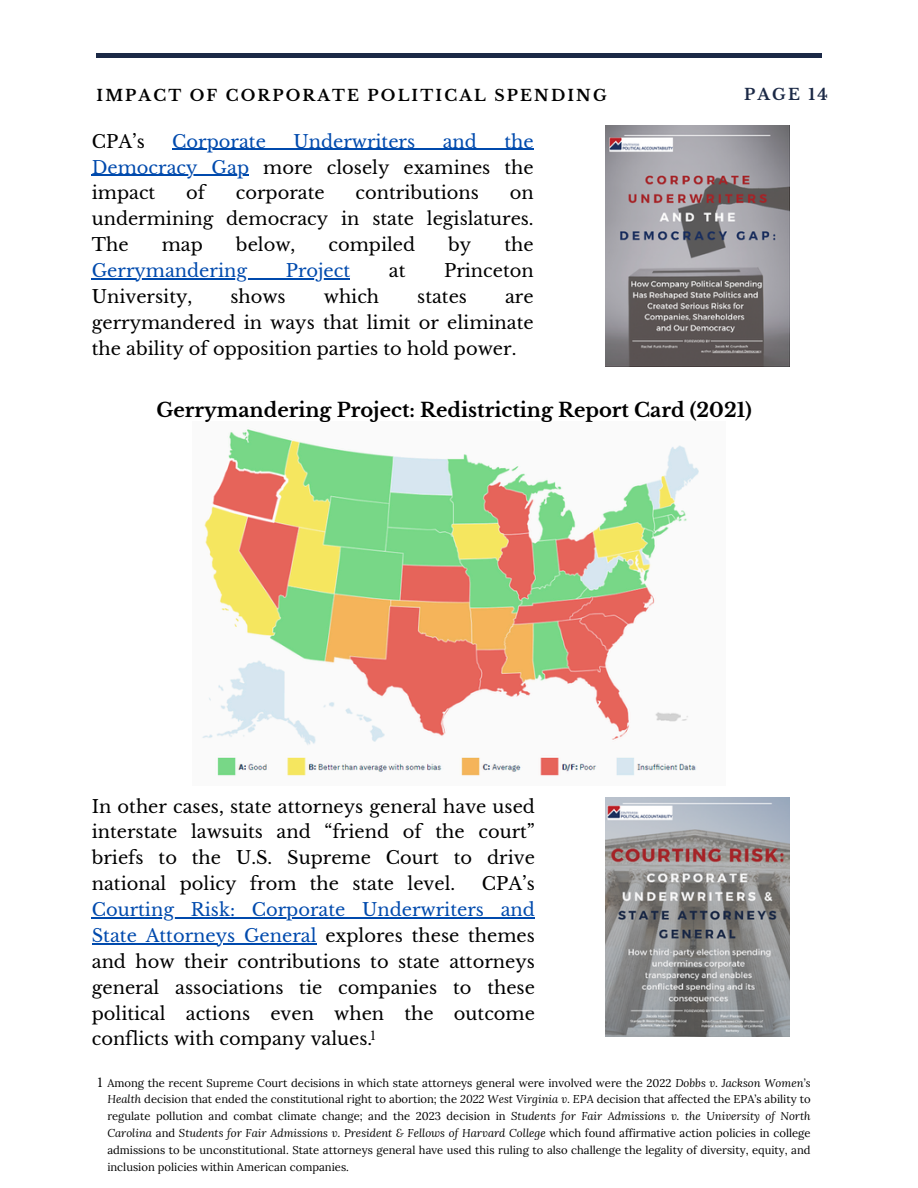
<style>
.page{position:relative;width:918px;height:1188px;background:#fff}
.page>*{position:absolute;margin:0;border:0;box-sizing:border-box;transform-origin:0 0}
.t1{font:700 19.5px "Libre Baskerville";color:#000}
.t2{font:17.85px/25.8px "Libre Baskerville";color:#000;text-align:justify}
.t3{font:17.85px "Libre Baskerville";color:#004aad}
.t4{font:700 15.6px "Libre Baskerville";letter-spacing:.14em;color:#000}
.t5{font:700 15.6px "Libre Baskerville";letter-spacing:.14em;color:#1b2946}
.t6{font:12px "Libre Baskerville";color:#000}
.t7{font:11.25px/17px "Lora";color:#000;text-align:justify}
.s1{color:#004aad}
.s2{font-family:"Libre Baskerville";font-size:12px}
.s3{font-style:italic}
</style>
<div class="page">
<div style="left:96px;top:53px;width:725px;height:5px;background:#1b2946"></div>
<img style="left:605px;top:126px;width:185px;height:241px">
<img style="left:605px;top:797px;width:185px;height:240px">
<img style="left:202px;top:429px;width:497px;height:347px">
<hr style="left:172px;top:149px;width:362px;height:1px;background:#004aad">
<hr style="left:92px;top:175px;width:157px;height:1px;background:#004aad">
<hr style="left:92px;top:278px;width:258px;height:1px;background:#004aad">
<hr style="left:92px;top:917px;width:443px;height:1px;background:#004aad">
<hr style="left:92px;top:943px;width:225px;height:1px;background:#004aad">
<p class="t4" style="left:96px;top:86px;width:512px">IMPACT OF CORPORATE POLITICAL SPENDING</p>
<h3 class="t5" style="left:744px;top:85px;width:85px">PAGE 14</h3>
<p class="t2" style="left:92px;top:128px;width:54px">CPA’s</p>
<p class="t3" style="left:172px;top:130px;width:95px">Corporate</p>
<p class="t3" style="left:293px;top:130px;width:123px">Underwriters</p>
<p class="t3" style="left:443px;top:130px;width:36px">and</p>
<p class="t3" style="left:504px;top:130px;width:31px">the</p>
<p class="t2" style="left:92px;top:154px;width:443px"><span class="s1">Democracy Gap</span> more closely examines the impact</p>
<p class="t2" style="left:186px;top:180px;width:21px">of</p>
<p class="t2" style="left:236px;top:180px;width:90px">corporate</p>
<p class="t2" style="left:356px;top:180px;width:125px">contributions</p>
<p class="t2" style="left:92px;top:180px;width:443px;text-indent:418px">on undermining democracy in state legislatures.<br>The</p>
<p class="t2" style="left:162px;top:232px;width:43px">map</p>
<p class="t2" style="left:236px;top:232px;width:61px">below,</p>
<p class="t2" style="left:329px;top:232px;width:88px">compiled</p>
<p class="t2" style="left:448px;top:232px;width:25px">by</p>
<p class="t2" style="left:504px;top:232px;width:31px">the</p>
<p class="t3" style="left:92px;top:260px;width:157px">Gerrymandering</p>
<p class="t3" style="left:286px;top:260px;width:66px">Project</p>
<p class="t2" style="left:389px;top:258px;width:18px">at</p>
<p class="t2" style="left:444px;top:258px;width:91px">Princeton</p>
<p class="t2" style="left:92px;top:284px;width:102px">University,</p>
<p class="t2" style="left:230px;top:284px;width:57px">shows</p>
<p class="t2" style="left:324px;top:284px;width:57px">which</p>
<p class="t2" style="left:417px;top:284px;width:51px">states</p>
<p class="t2" style="left:92px;top:284px;width:443px;text-indent:413px">are gerrymandered in ways that limit or eliminate the ability of opposition parties to hold power.</p>
<p class="t1" style="left:156px;top:398px;width:597px">Gerrymandering Project: Redistricting Report Card (2021)</p>
<p class="t2" style="left:92px;top:793px;width:445px">In other cases, state attorneys general have used interstate lawsuits and “friend of the court” briefs to the U.S. Supreme Court to drive national policy from the state level.</p>
<p class="t2" style="left:482px;top:871px;width:54px">CPA’s</p>
<p class="t3" style="left:92px;top:899px;width:445px">Courting Risk: Corporate Underwriters and</p>
<p class="t2" style="left:92px;top:923px;width:445px"><span class="s1">State Attorneys General</span> explores these themes and how their contributions to state attorneys general associations tie companies to these political actions even when the outcome conflicts with company values.</p>
<p class="t6" style="left:371px;top:1028px;width:7px">1</p>
<p class="t7" style="left:107px;top:1074px;width:705px;text-indent:-10px"><span class="s2">1</span> Among the recent Supreme Court decisions in which state attorneys general were involved were the 2022 <span class="s3">Dobbs v. Jackson Women’s Health</span> decision that ended the constitutional right to abortion; the <span class="s3">2022 West Virginia v. EPA</span> decision that affected the EPA’s ability to regulate pollution and combat climate change; and the 2023 decision in <span class="s3">Students for Fair Admissions v. the University of North Carolina</span> and <span class="s3">Students for Fair Admissions v. President &amp; Fellows of Harvard College</span> which found affirmative action policies in college admissions to be unconstitutional. State attorneys general have used this ruling to also challenge the legality of diversity, equity, and inclusion policies within American companies.</p>
</div>
